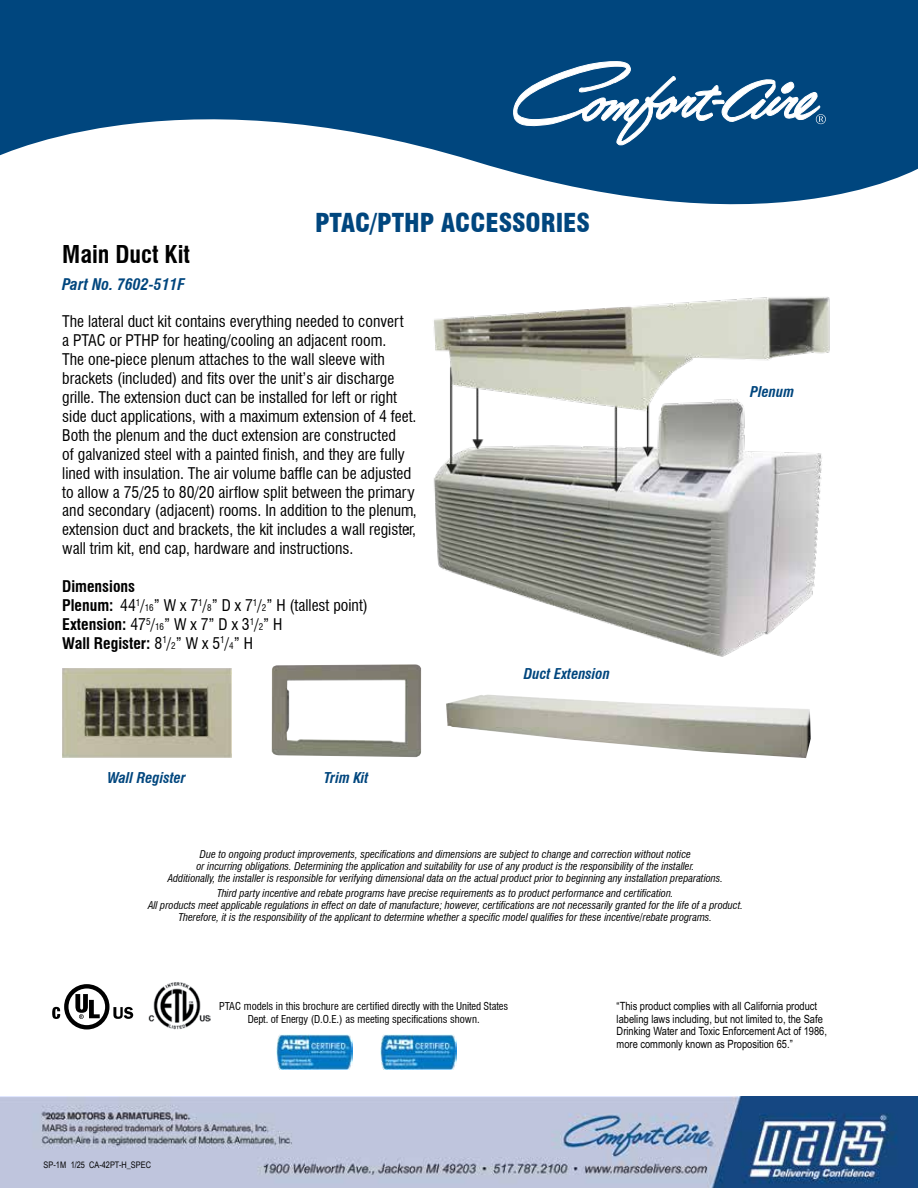
<style>
.page{position:relative;width:918px;height:1188px;background:#fff}
.page>*{position:absolute;margin:0;border:0;box-sizing:border-box;transform-origin:0 0}
.t1{font:900 condensed 25.5px "Swiss 721 BT";color:#00467e}
.t2{font:700 condensed 24px "Swiss 721 BT";color:#000}
.t3{font:condensed 15.75px/18.9px "Swiss 721 BT";color:#000}
.t4{font:italic 700 condensed 15.75px "Swiss 721 BT";color:#00467e}
.t5{font:italic 700 condensed 14.55px "Swiss 721 BT";color:#00467e}
.t6{font:11.4px/12.8px "Arial Narrow";color:#000}
.t7{font:condensed 10.65px/12.8px "Swiss 721 BT";color:#000;text-align:center}
.t8{font:italic condensed 10.5px/12px "Swiss 721 BT";color:#000;text-align:center}
.t9{font:9px "Arial Narrow";color:#000}
.s1{font-weight:700}
.s2{font-size:9px}
</style>
<div class="page">
<svg style="left:0;top:0;width:918px;height:205px;fill:#00467e"></svg>
<img style="left:0;top:1097px;width:918px;height:91px">
<img style="left:148px;top:982px;width:63px;height:48px">
<div style="left:64px;top:984px;width:46px;height:46px;border:4px solid #000;border-radius:50%"></div>
<svg style="left:75px;top:994px;width:25px;height:25px"></svg>
<svg style="left:52px;top:1007px;width:8px;height:12px"></svg>
<svg style="left:113px;top:1007px;width:20px;height:12px"></svg>
<img style="left:277px;top:1035px;width:75px;height:34px">
<img style="left:381px;top:1035px;width:75px;height:34px">
<svg style="left:513px;top:61px;width:313px;height:84px"></svg>
<img style="left:446px;top:695px;width:365px;height:63px">
<img style="left:272px;top:664px;width:149px;height:93px">
<img style="left:62px;top:669px;width:169px;height:88px">
<img style="left:433px;top:297px;width:397px;height:360px">
<h1 class="t1" style="left:315px;top:207px;width:276px">PTAC/PTHP ACCESSORIES</h1>
<h2 class="t2" style="left:62px;top:240px;width:129px">Main Duct Kit</h2>
<p class="t4" style="left:62px;top:274px;width:124px">Part No. 7602-511F</p>
<p class="t3" style="left:62px;top:312px;width:356px">The lateral duct kit contains everything needed to convert<br>a PTAC or PTHP for heating/cooling an adjacent room.<br>The one-piece plenum attaches to the wall sleeve with brackets (included) and fits over the unit’s air discharge grille. The extension duct can be installed for left or right side duct applications, with a maximum extension of 4 feet.<br>Both the plenum and the duct extension are constructed<br>of galvanized steel with a painted finish, and they are fully lined with insulation. The air volume baffle can be adjusted to allow a 75/25 to 80/20 airflow split between the primary and secondary (adjacent) rooms. In addition to the plenum, extension duct and brackets, the kit includes a wall register, wall trim kit, end cap, hardware and instructions.</p>
<p class="t3" style="left:62px;top:577px;width:307px"><span class="s1">Dimensions<br>Plenum:</span> 44<sup>1</sup>/<span class="s2">16</span>” W x 7<sup>1</sup>/<span class="s2">8</span>” D x 7<sup>1</sup>/<span class="s2">2</span>” H (tallest point)<br><span class="s1">Extension:</span> 47<sup>5</sup>/<span class="s2">16</span>” W x 7” D x 3<sup>1</sup>/<span class="s2">2</span>” H<br><span class="s1">Wall Register:</span> 8<sup>1</sup>/<span class="s2">2</span>” W x 5<sup>1</sup>/<span class="s2">4</span>” H</p>
<p class="t5" style="left:524px;top:665px;width:88px">Duct Extension</p>
<p class="t5" style="left:750px;top:383px;width:45px">Plenum</p>
<p class="t5" style="left:107px;top:769px;width:80px">Wall Register</p>
<p class="t5" style="left:324px;top:769px;width:46px">Trim Kit</p>
<p class="t8" style="left:168px;top:848px;width:557px">Due to ongoing product improvements, specifications and dimensions are subject to change and correction without notice<br>or incurring obligations. Determining the application and suitability for use of any product is the responsibility of the installer.<br>Additionally, the installer is responsible for verifying dimensional data on the actual product prior to beginning any installation preparations.</p>
<p class="t8" style="left:148px;top:887px;width:597px">Third party incentive and rebate programs have precise requirements as to product performance and certification.<br>All products meet applicable regulations in effect on date of manufacture; however, certifications are not necessarily granted for the life of a product.<br>Therefore, it is the responsibility of the applicant to determine whether a specific model qualifies for these incentive/rebate programs.</p>
<p class="t9" style="left:44px;top:1158px;width:109px">SP-1M 1/25 CA-42PT-H_SPEC</p>
<p class="t7" style="left:219px;top:1000px;width:290px">PTAC models in this brochure are certified directly with the United States<br>Dept. of Energy (D.O.E.) as meeting specifications shown.</p>
<p class="t6" style="left:617px;top:999px;width:212px">“This product complies with all California product labeling laws including, but not limited to, the Safe Drinking Water and Toxic Enforcement Act of 1986, more commonly known as Proposition 65.”</p>
</div>
